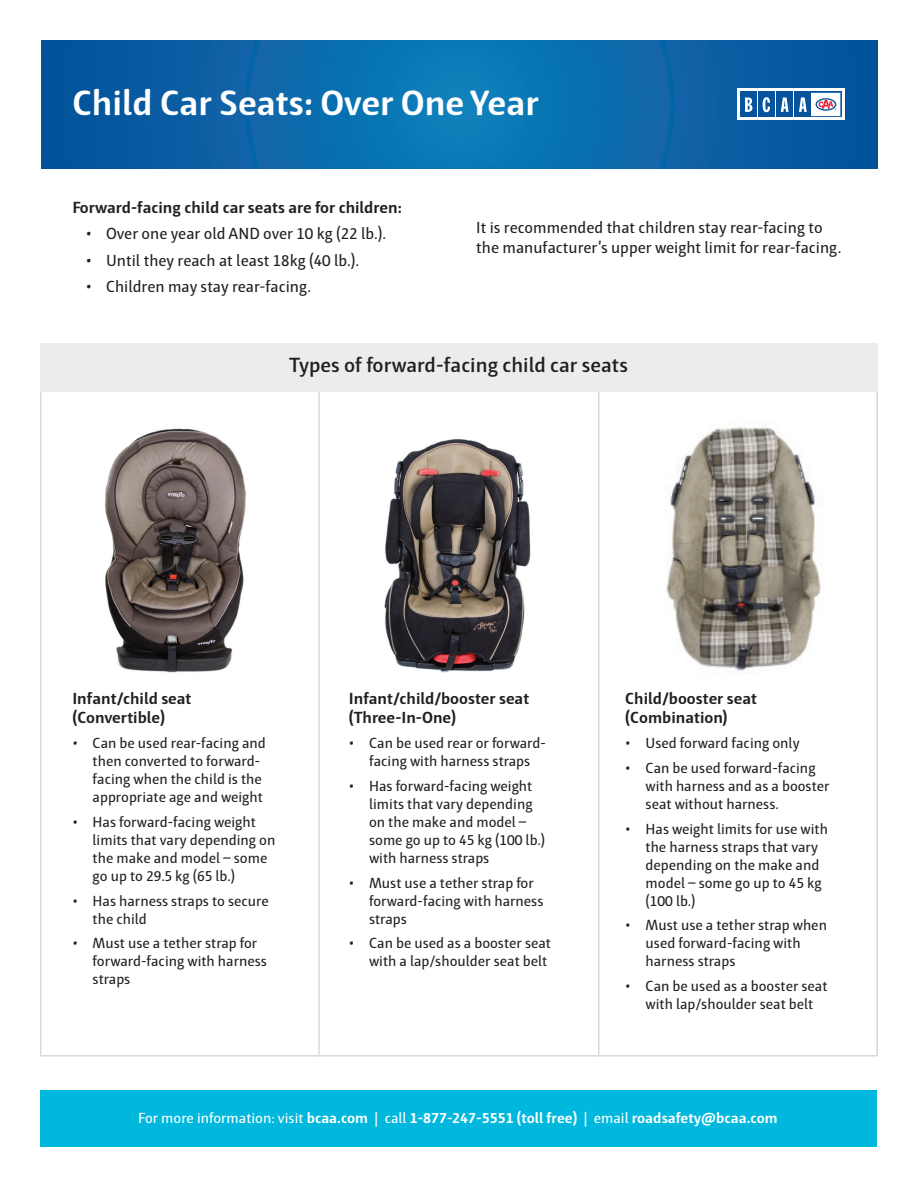
<style>
.page{position:relative;width:918px;height:1188px;background:#fff}
.page>*{position:absolute;margin:0;border:0;box-sizing:border-box;transform-origin:0 0}
.t1{font:700 36px "Haptic";color:#fff}
.t2{font:600 21px "Haptic";color:#231f20}
.t3{font:16.5px/19.8px "Haptic";color:#231f20}
.t4{font:700 16.5px/19.8px "Haptic";color:#231f20}
.t5{font:15px/18px "Haptic";color:#231f20}
.t6{font:700 15px "Haptic";color:#fff}
.s1{font-weight:400}
</style>
<div class="page">
<img style="left:105px;top:428px;width:141px;height:245px">
<img style="left:384px;top:439px;width:147px;height:234px">
<img style="left:666px;top:426px;width:155px;height:245px">
<div style="left:40px;top:1091px;width:837px;height:56px;background:#00b8de"></div>
<svg style="left:41px;top:40px;width:837px;height:128px;background:#0a66a8"></svg>
<svg style="left:737px;top:89px;width:108px;height:31px"></svg>
<div style="left:740px;top:92px;width:17px;height:25px;background:#07539c"></div>
<svg style="left:745px;top:97px;width:7px;height:15px"></svg>
<div style="left:758px;top:92px;width:17px;height:25px;background:#07539c"></div>
<svg style="left:763px;top:97px;width:7px;height:15px"></svg>
<div style="left:776px;top:92px;width:17px;height:25px;background:#07539c"></div>
<svg style="left:781px;top:97px;width:8px;height:15px"></svg>
<div style="left:794px;top:92px;width:48px;height:25px;background:#07539c"></div>
<svg style="left:799px;top:93px;width:42px;height:23px"></svg>
<div style="left:40px;top:343px;width:838px;height:49px;background:#ececee"></div>
<hr style="left:318px;top:391px;width:2px;height:666px;background:#d8d9db">
<hr style="left:598px;top:391px;width:1px;height:666px;background:#d8d9db">
<h1 class="t1" style="left:72px;top:81px;width:468px">Child Car Seats: Over One Year</h1>
<p class="t4" style="left:72px;top:197px;width:331px">Forward-facing child car seats are for children:</p>
<p class="t3" style="left:86px;top:224px;width:302px">• Over one year old AND over 10 kg (22 lb.).</p>
<p class="t3" style="left:86px;top:250px;width:275px">• Until they reach at least 18kg (40 lb.).</p>
<p class="t3" style="left:86px;top:277px;width:227px">• Children may stay rear-facing.</p>
<p class="t3" style="left:476px;top:218px;width:367px">It is recommended that children stay rear-facing to the manufacturer’s upper weight limit for rear-facing.</p>
<h2 class="t2" style="left:289px;top:352px;width:340px">Types of forward-facing child car seats</h2>
<p class="t4" style="left:72px;top:688px;width:121px">Infant/child seat (Convertible)</p>
<p class="t5" style="left:93px;top:734px;width:175px;text-indent:-20px">• Can be used rear-facing and then converted to forward&shy;facing when the child is the appropriate age and weight</p>
<p class="t5" style="left:93px;top:813px;width:184px;text-indent:-20px">• Has forward-facing weight limits that vary depending on the make and model – some go up to 29.5 kg (65 lb.)</p>
<p class="t5" style="left:93px;top:892px;width:178px;text-indent:-20px">• Has harness straps to secure the child</p>
<p class="t5" style="left:93px;top:934px;width:176px;text-indent:-20px">• Must use a tether strap for forward-facing with harness straps</p>
<p class="t4" style="left:349px;top:688px;width:182px">Infant/child/booster seat (Three-In-One)</p>
<p class="t5" style="left:349px;top:734px;width:199px;text-align:center">• Can be used rear or forward&shy;facing with harness straps</p>
<p class="t5" style="left:369px;top:777px;width:178px;text-indent:-20px">• Has forward-facing weight limits that vary depending on the make and model – some go up to 45 kg (100 lb.) with harness straps</p>
<p class="t5" style="left:369px;top:874px;width:176px;text-indent:-20px">• Must use a tether strap for forward-facing with harness straps</p>
<p class="t5" style="left:349px;top:934px;width:204px;text-align:right">• Can be used as a booster seat with a lap/shoulder seat belt</p>
<p class="t4" style="left:625px;top:688px;width:133px">Child/booster seat (Combination)</p>
<p class="t5" style="left:625px;top:734px;width:176px">• Used forward facing only</p>
<p class="t5" style="left:646px;top:759px;width:186px;text-indent:-20px">• Can be used forward-facing with harness and as a booster seat without harness.</p>
<p class="t5" style="left:646px;top:820px;width:184px;text-indent:-20px">• Has weight limits for use with the harness straps that vary depending on the make and model – some go up to 45 kg (100 lb.)</p>
<p class="t5" style="left:646px;top:916px;width:183px;text-indent:-20px">• Must use a tether strap when used forward-facing with harness straps</p>
<p class="t5" style="left:625px;top:977px;width:204px;text-align:center">• Can be used as a booster seat with lap/shoulder seat belt</p>
<p class="t6" style="left:138px;top:1109px;width:641px"><span class="s1">For more information: visit</span> bcaa.com <span class="s1">| call</span> 1-877-247-5551 (toll free) <span class="s1">| email</span> roadsafety@bcaa.com</p>
</div>
